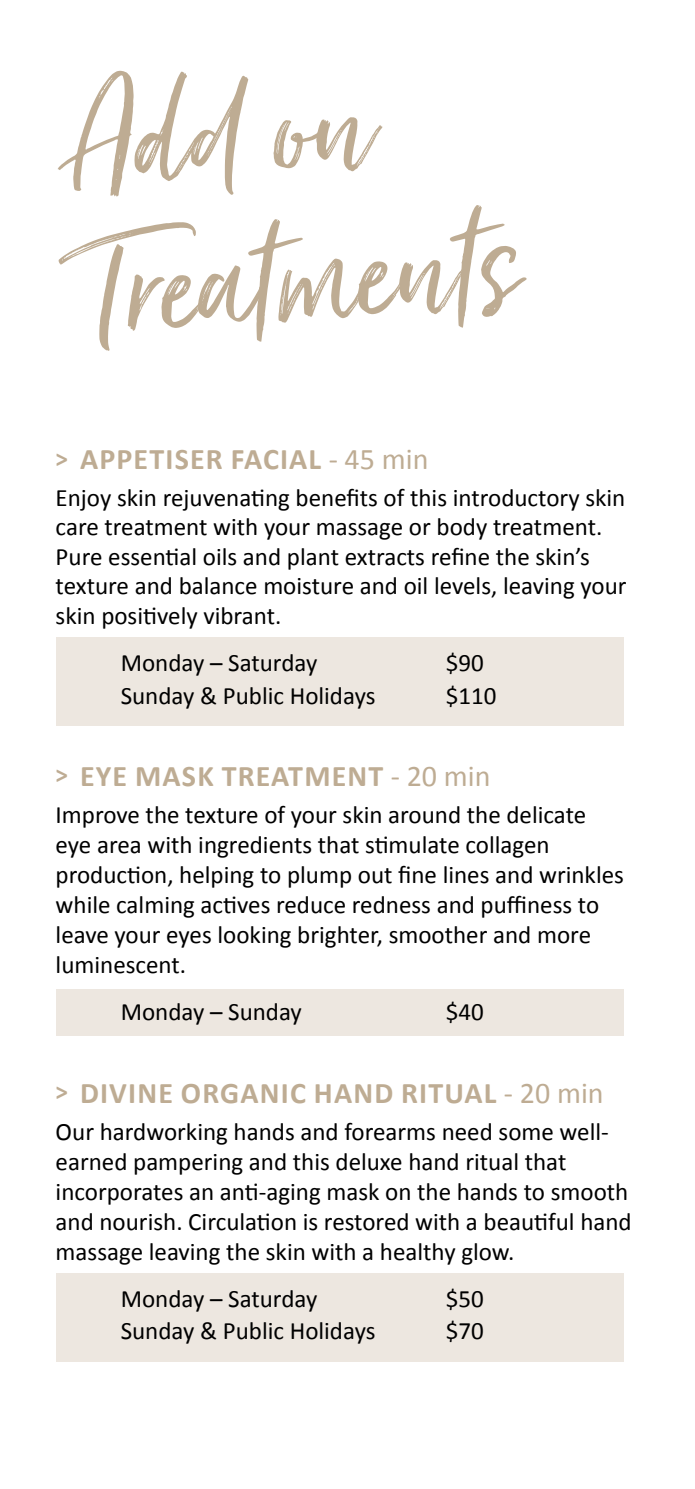
<style>
.page{position:relative;width:695px;height:1489px;background:#fff}
.page>*{position:absolute;margin:0;border:0;box-sizing:border-box;transform-origin:0 0}
.t1{font:174px/148.2px "Just Lovely";color:#beac93}
.t2{font:700 30px "Calibri";letter-spacing:.04em;color:#beac93}
.t3{font:25px/30px "Calibri";color:#000}
.s1{font-size:25px}
.s2{font-weight:400}
</style>
<div class="page">
<div style="left:57px;top:637px;width:567px;height:89px;background:#ede7e0"></div>
<div style="left:57px;top:1272px;width:567px;height:89px;background:#ede7e0"></div>
<div style="left:57px;top:989px;width:567px;height:46px;background:#ede7e0"></div>
<h1 class="t1" style="left:60px;top:79px;width:447px;rotate:-4deg">Add on<br>Treatments</h1>
<p class="t2" style="left:56px;top:440px;width:374px"><span class="s1">&gt;</span> APPETISER FACIAL <span class="s2">- 45 min</span></p>
<p class="t3" style="left:56px;top:483px;width:572px">Enjoy skin rejuvenating benefits of this introductory skin care treatment with your massage or body treatment.<br>Pure essential oils and plant extracts refine the skin’s texture and balance moisture and oil levels, leaving your skin positively vibrant.</p>
<p class="t3" style="left:121px;top:648px;width:198px">Monday – Saturday</p>
<p class="t3" style="left:446px;top:648px;width:40px">$90</p>
<p class="t3" style="left:121px;top:680px;width:256px">Sunday &amp; Public Holidays</p>
<p class="t3" style="left:446px;top:680px;width:52px">$110</p>
<p class="t2" style="left:56px;top:756px;width:436px"><span class="s1">&gt;</span> EYE MASK TREATMENT <span class="s2">- 20 min</span></p>
<p class="t3" style="left:56px;top:799px;width:569px">Improve the texture of your skin around the delicate eye area with ingredients that stimulate collagen production, helping to plump out fine lines and wrinkles while calming actives reduce redness and puffiness to leave your eyes looking brighter, smoother and more luminescent.</p>
<p class="t3" style="left:121px;top:997px;width:183px">Monday – Sunday</p>
<p class="t3" style="left:446px;top:997px;width:40px">$40</p>
<p class="t2" style="left:56px;top:1073px;width:549px"><span class="s1">&gt;</span> DIVINE ORGANIC HAND RITUAL <span class="s2">- 20 min</span></p>
<p class="t3" style="left:56px;top:1116px;width:577px">Our hardworking hands and forearms need some well&shy;earned pampering and this deluxe hand ritual that incorporates an anti-aging mask on the hands to smooth and nourish. Circulation is restored with a beautiful hand massage leaving the skin with a healthy glow.</p>
<p class="t3" style="left:121px;top:1283px;width:198px">Monday – Saturday</p>
<p class="t3" style="left:446px;top:1283px;width:40px">$50</p>
<p class="t3" style="left:121px;top:1316px;width:256px">Sunday &amp; Public Holidays</p>
<p class="t3" style="left:446px;top:1316px;width:40px">$70</p>
</div>
